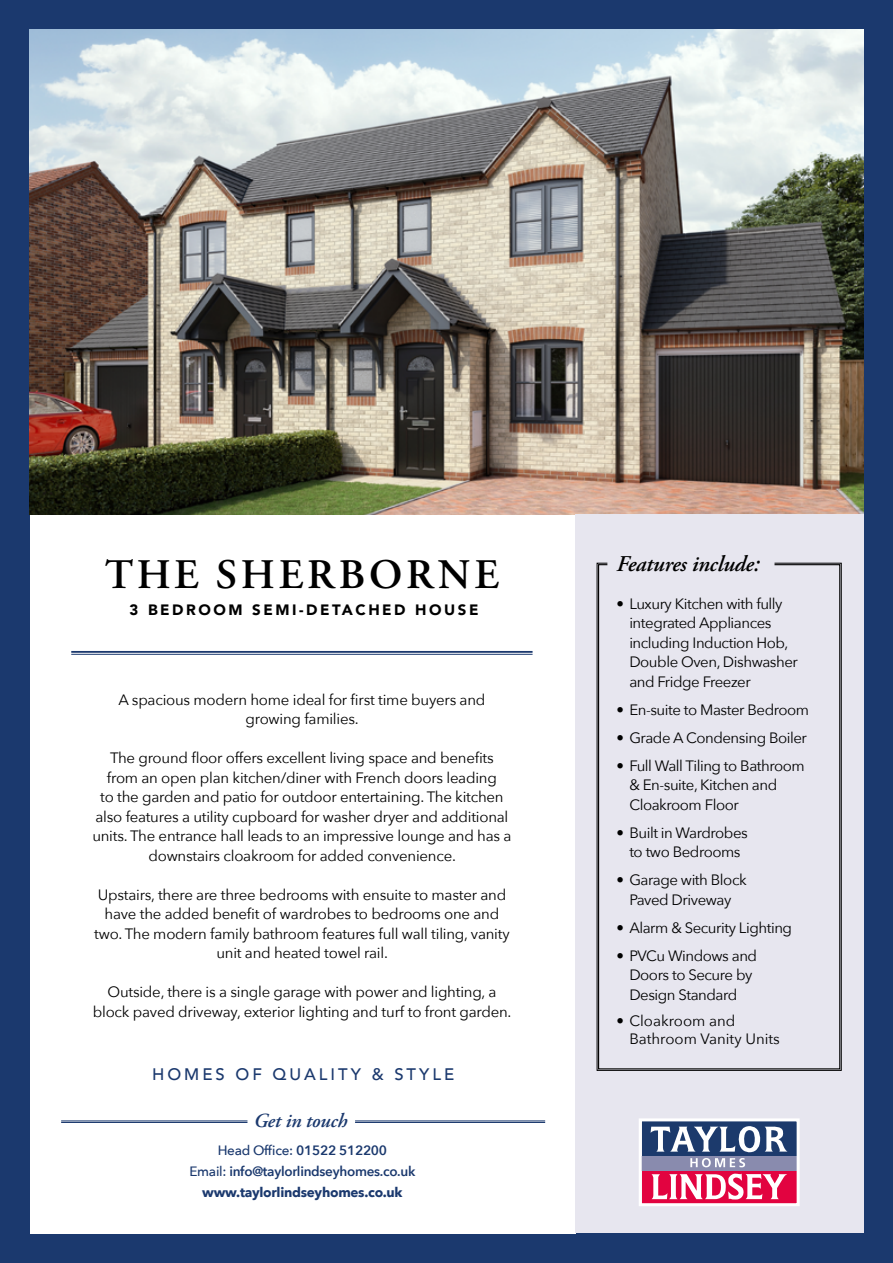
<style>
.page{position:relative;width:893px;height:1263px;background:#1b396e}
.page>*{position:absolute;margin:0;border:0;box-sizing:border-box;transform-origin:0 0}
.t1{font:600 42px "Adobe Garamond Pro";letter-spacing:.095em;color:#000}
.t2{font:italic 600 22.5px "Adobe Garamond Pro";letter-spacing:-.01em;color:#000}
.t3{font:italic 600 19.95px "Adobe Garamond Pro";letter-spacing:-.01em;color:#1b396e}
.t4{font:500 16.65px "Avenir";letter-spacing:.18em;color:#1b396e}
.t5{font:15px/19.5px "Avenir Next";letter-spacing:-.015em;color:#000;text-align:center}
.t6{font:900 15px "Avenir";letter-spacing:.17em;color:#000}
.t7{font:600 13.5px/21px "Avenir Next";letter-spacing:-.02em;color:#1b396e;text-align:center}
.s1{font-weight:500}
.s2{font-weight:700}
</style>
<div class="page">
<div style="left:30px;top:507px;width:546px;height:726px;background:#fff"></div>
<img style="left:30px;top:30px;width:833px;height:484px">
<div style="left:575px;top:514px;width:288px;height:719px;background:#e7e6ef"></div>
<svg style="left:639px;top:1118px;width:161px;height:88px"></svg>
<hr style="left:71px;top:651px;width:462px;height:2px;background:#1b396e">
<hr style="left:71px;top:654px;width:462px;height:1px;background:#1b396e">
<hr style="left:61px;top:1122px;width:186px;height:1px;background:#1b396e">
<hr style="left:61px;top:1121px;width:186px;height:1px;background:#1b396e">
<hr style="left:355px;top:1122px;width:190px;height:1px;background:#1b396e">
<hr style="left:355px;top:1121px;width:190px;height:1px;background:#1b396e">
<svg style="left:597px;top:563px;width:245px;height:508px"></svg>
<h1 class="t1" style="left:105px;top:551px;width:396px">THE SHERBORNE</h1>
<p class="t6" style="left:130px;top:596px;width:350px">3 BEDROOM SEMI-DETACHED HOUSE</p>
<p class="t5" style="left:118px;top:689px;width:369px">A spacious modern home ideal for first time buyers and growing families.</p>
<p class="t5" style="left:92px;top:748px;width:421px">The ground floor offers excellent living space and benefits<br>from an open plan kitchen/diner with French doors leading<br>to the garden and patio for outdoor entertaining. The kitchen also features a utility cupboard for washer dryer and additional units. The entrance hall leads to an impressive lounge and has a downstairs cloakroom for added convenience.</p>
<p class="t5" style="left:94px;top:884px;width:417px">Upstairs, there are three bedrooms with ensuite to master and have the added benefit of wardrobes to bedrooms one and two. The modern family bathroom features full wall tiling, vanity unit and heated towel rail.</p>
<p class="t5" style="left:93px;top:982px;width:420px">Outside, there is a single garage with power and lighting, a block paved driveway, exterior lighting and turf to front garden.</p>
<p class="t4" style="left:152px;top:1059px;width:304px">HOMES OF QUALITY &amp; STYLE</p>
<h3 class="t3" style="left:254px;top:1109px;width:95px">Get in touch</h3>
<p class="t7" style="left:189px;top:1139px;width:228px"><span class="s1">Head Office:</span> 01522 512200<br><span class="s1">Email:</span> info@taylorlindseyhomes.co.uk <span class="s2">www.taylorlindseyhomes.co.uk</span></p>
<h2 class="t2" style="left:617px;top:551px;width:144px">Features include:</h2>
<p class="t5" style="left:629px;top:593px;width:170px;text-align:left;text-indent:-13px">• Luxury Kitchen with fully integrated Appliances including Induction Hob,<br>Double Oven, Dishwasher and Fridge Freezer</p>
<p class="t5" style="left:617px;top:699px;width:194px">• En-suite to Master Bedroom</p>
<p class="t5" style="left:617px;top:727px;width:192px">• Grade A Condensing Boiler</p>
<p class="t5" style="left:629px;top:755px;width:177px;text-align:left;text-indent:-13px">• Full Wall Tiling to Bathroom &amp; En-suite, Kitchen and<br>Cloakroom Floor</p>
<p class="t5" style="left:617px;top:822px;width:133px">• Built in Wardrobes to two Bedrooms</p>
<p class="t5" style="left:617px;top:870px;width:132px">• Garage with Block<br>Paved Driveway</p>
<p class="t5" style="left:617px;top:917px;width:177px">• Alarm &amp; Security Lighting</p>
<p class="t5" style="left:617px;top:945px;width:142px">• PVCu Windows and<br>Doors to Secure by<br>Design Standard</p>
<p class="t5" style="left:629px;top:1011px;width:152px;line-height:18px;text-align:left;text-indent:-13px">• Cloakroom and<br>Bathroom Vanity Units</p>
</div>
